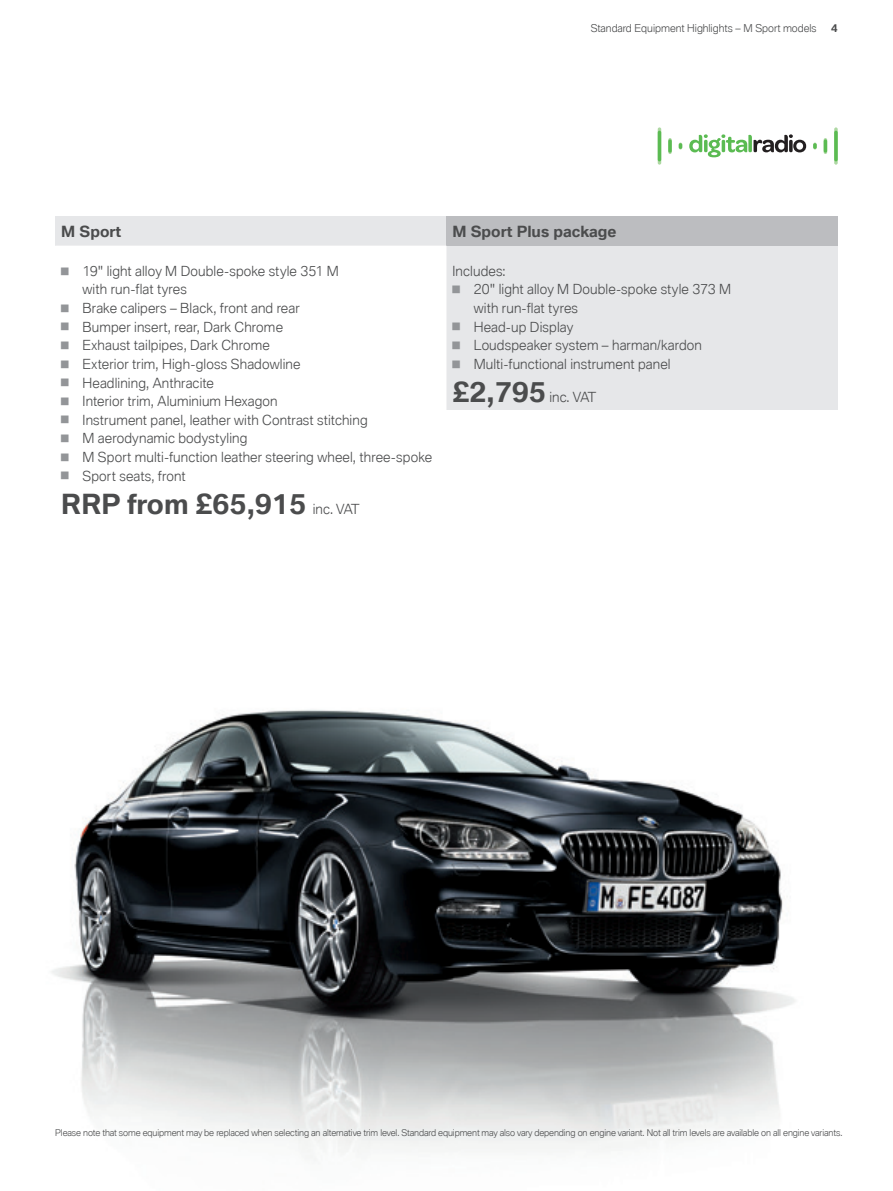
<style>
.page{position:relative;width:893px;height:1191px;background:#fff}
.page>*{position:absolute;margin:0;border:0;box-sizing:border-box;transform-origin:0 0}
.t1{font:700 27px "BMW Type Global Pro";color:#4b4c4d}
.t2{font:700 15px "BMW Type Global Pro";color:#4b4c4d}
.t3{font:300 13.5px/18.6px "BMW Type Global Pro";letter-spacing:.01em;color:#4b4c4d}
.t4{font:300 10.5px "BMW Type Global Pro";color:#4b4c4d}
.t5{font:700 10.5px "BMW Type Global Pro";color:#4b4c4d}
.t6{font:300 9px "BMW Type Global Pro";letter-spacing:-.01em;color:#4b4c4d}
.s1{font-weight:300;font-size:13.5px}
.s2{font-weight:700;font-size:27px}
</style>
<div class="page">
<img style="left:51px;top:710px;width:744px;height:451px">
<div style="left:446px;top:216px;width:392px;height:193px;background:#e6e7e9"></div>
<svg style="left:689px;top:134px;width:117px;height:23px"></svg>
<hr style="left:658px;top:127px;width:3px;height:38px;background:#aed8a3;border-radius:2px">
<hr style="left:658px;top:131px;width:3px;height:30px;background:#5bbb52;border-radius:2px">
<hr style="left:668px;top:138px;width:4px;height:16px;background:#bcdfb4;border-radius:2px">
<svg style="left:668px;top:139px;width:4px;height:14px"></svg>
<svg style="left:679px;top:143px;width:3px;height:6px"></svg>
<svg style="left:834px;top:127px;width:4px;height:38px"></svg>
<svg style="left:834px;top:131px;width:4px;height:30px"></svg>
<hr style="left:824px;top:138px;width:3px;height:16px;background:#aed8a3;border-radius:2px">
<hr style="left:824px;top:139px;width:3px;height:14px;background:#5bbb52;border-radius:2px">
<svg style="left:813px;top:143px;width:4px;height:6px"></svg>
<div style="left:55px;top:216px;width:391px;height:30px;background:#e6e7e9"></div>
<div style="left:446px;top:216px;width:392px;height:30px;background:#bcbdc0"></div>
<p class="t4" style="left:591px;top:20px;width:227px">Standard Equipment Highlights – M Sport models</p>
<p class="t5" style="left:831px;top:22px;width:8px">4</p>
<p class="t2" style="left:61px;top:223px;width:62px">M Sport</p>
<p class="t2" style="left:452px;top:223px;width:165px">M Sport Plus package</p>
<p class="t3" style="left:83px;top:262px;width:258px;text-indent:-21px"><sup>█</sup> 19" light alloy M Double-spoke style 351 M with run-flat tyres</p>
<p class="t3" style="left:61px;top:300px;width:240px"><sup>█</sup> Brake calipers – Black, front and rear</p>
<p class="t3" style="left:61px;top:318px;width:223px"><sup>█</sup> Bumper insert, rear, Dark Chrome</p>
<p class="t3" style="left:61px;top:337px;width:210px"><sup>█</sup> Exhaust tailpipes, Dark Chrome</p>
<p class="t3" style="left:61px;top:355px;width:241px"><sup>█</sup> Exterior trim, High-gloss Shadowline</p>
<p class="t3" style="left:61px;top:374px;width:154px"><sup>█</sup> Headlining, Anthracite</p>
<p class="t3" style="left:61px;top:393px;width:218px"><sup>█</sup> Interior trim, Aluminium Hexagon</p>
<p class="t3" style="left:61px;top:411px;width:308px"><sup>█</sup> Instrument panel, leather with Contrast stitching</p>
<p class="t3" style="left:61px;top:430px;width:188px"><sup>█</sup> M aerodynamic bodystyling</p>
<p class="t3" style="left:61px;top:448px;width:372px"><sup>█</sup> M Sport multi-function leather steering wheel, three-spoke</p>
<p class="t3" style="left:61px;top:467px;width:126px"><sup>█</sup> Sport seats, front</p>
<p class="t1" style="left:61px;top:488px;width:300px">RRP from £65,915 <span class="s1">inc. VAT</span></p>
<p class="t3" style="left:452px;top:262px;width:55px">Includes:</p>
<p class="t3" style="left:474px;top:281px;width:259px;text-indent:-21px"><sup>█</sup> 20" light alloy M Double-spoke style 373 M with run-flat tyres</p>
<p class="t3" style="left:452px;top:318px;width:122px"><sup>█</sup> Head-up Display</p>
<p class="t3" style="left:452px;top:337px;width:251px"><sup>█</sup> Loudspeaker system – harman/kardon</p>
<p class="t3" style="left:452px;top:355px;width:220px"><sup>█</sup> Multi-functional instrument panel</p>
<p class="t3" style="left:452px;top:388px;width:146px"><span class="s2">£2,795</span> inc. VAT</p>
<p class="t6" style="left:55px;top:1126px;width:789px">Please note that some equipment may be replaced when selecting an alternative trim level. Standard equipment may also vary depending on engine variant. Not all trim levels are available on all engine variants.</p>
</div>
